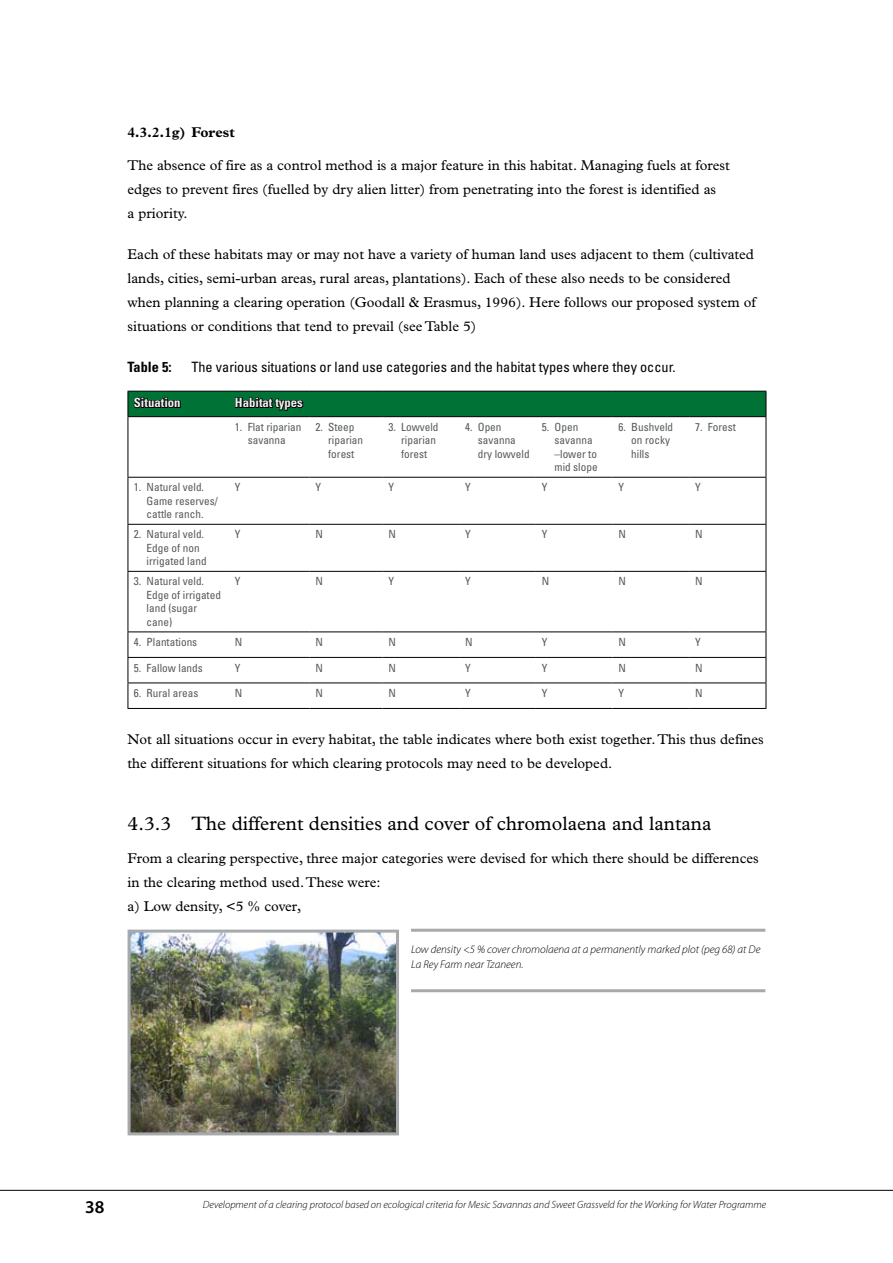
<style>
.page{position:relative;width:893px;height:1263px;background:#fff}
.page>*{position:absolute;margin:0;border:0;box-sizing:border-box;transform-origin:0 0}
.t1{font:19.5px "Plantin Std";color:#000}
.t2{font:600 18px "Myriad Pro";color:#000}
.t3{font:14.25px/24px "Plantin Std";color:#000}
.t4{font:condensed 14.25px "Univers";color:#000}
.t5{font:700 14.25px "Plantin Std";color:#000}
.t6{font:700 condensed 14.25px "Univers LT Std";color:#000}
.t7{font:700 condensed 12.75px "Univers";color:#f1f1f2}
.t8{font:condensed 11.25px/13.5px "Univers LT Std";color:#58595b}
.t9{font:italic 300 11.25px/15px "Myriad Pro";color:#000}
.t10{font:italic 300 10.5px "Myriad Pro";color:#000}
</style>
<div class="page">
<hr style="left:0;top:1190px;width:893px;height:1px;background:#000">
<hr style="left:128px;top:417px;width:1px;height:60px;background:#000">
<hr style="left:766px;top:417px;width:1px;height:60px;background:#000">
<hr style="left:128px;top:477px;width:101px;height:1px;background:#000">
<hr style="left:128px;top:478px;width:1px;height:46px;background:#000">
<hr style="left:229px;top:477px;width:80px;height:1px;background:#000">
<hr style="left:309px;top:477px;width:73px;height:1px;background:#000">
<hr style="left:382px;top:477px;width:77px;height:1px;background:#000">
<hr style="left:459px;top:477px;width:77px;height:1px;background:#000">
<hr style="left:536px;top:477px;width:77px;height:1px;background:#000">
<hr style="left:613px;top:477px;width:76px;height:1px;background:#000">
<hr style="left:689px;top:477px;width:77px;height:1px;background:#000">
<hr style="left:766px;top:478px;width:1px;height:46px;background:#000">
<hr style="left:128px;top:524px;width:101px;height:1px;background:#000">
<hr style="left:128px;top:525px;width:1px;height:46px;background:#000">
<hr style="left:229px;top:524px;width:80px;height:1px;background:#000">
<hr style="left:309px;top:524px;width:73px;height:1px;background:#000">
<hr style="left:382px;top:524px;width:77px;height:1px;background:#000">
<hr style="left:459px;top:524px;width:77px;height:1px;background:#000">
<hr style="left:536px;top:524px;width:77px;height:1px;background:#000">
<hr style="left:613px;top:524px;width:76px;height:1px;background:#000">
<hr style="left:689px;top:524px;width:77px;height:1px;background:#000">
<hr style="left:766px;top:525px;width:1px;height:46px;background:#000">
<hr style="left:128px;top:571px;width:101px;height:1px;background:#000">
<hr style="left:128px;top:572px;width:1px;height:59px;background:#000">
<hr style="left:229px;top:571px;width:80px;height:1px;background:#000">
<hr style="left:309px;top:571px;width:73px;height:1px;background:#000">
<hr style="left:382px;top:571px;width:77px;height:1px;background:#000">
<hr style="left:459px;top:571px;width:77px;height:1px;background:#000">
<hr style="left:536px;top:571px;width:77px;height:1px;background:#000">
<hr style="left:613px;top:571px;width:76px;height:1px;background:#000">
<hr style="left:689px;top:571px;width:77px;height:1px;background:#000">
<hr style="left:766px;top:572px;width:1px;height:59px;background:#000">
<hr style="left:128px;top:631px;width:101px;height:1px;background:#000">
<hr style="left:229px;top:631px;width:80px;height:1px;background:#000">
<hr style="left:309px;top:631px;width:73px;height:1px;background:#000">
<hr style="left:382px;top:631px;width:77px;height:1px;background:#000">
<hr style="left:459px;top:631px;width:77px;height:1px;background:#000">
<hr style="left:536px;top:631px;width:77px;height:1px;background:#000">
<hr style="left:613px;top:631px;width:76px;height:1px;background:#000">
<hr style="left:689px;top:631px;width:77px;height:1px;background:#000">
<hr style="left:128px;top:657px;width:101px;height:1px;background:#000">
<hr style="left:229px;top:657px;width:80px;height:1px;background:#000">
<hr style="left:309px;top:657px;width:73px;height:1px;background:#000">
<hr style="left:382px;top:657px;width:77px;height:1px;background:#000">
<hr style="left:459px;top:657px;width:77px;height:1px;background:#000">
<hr style="left:536px;top:657px;width:77px;height:1px;background:#000">
<hr style="left:613px;top:657px;width:76px;height:1px;background:#000">
<hr style="left:689px;top:657px;width:77px;height:1px;background:#000">
<hr style="left:128px;top:682px;width:101px;height:1px;background:#000">
<svg style="left:128px;top:632px;width:1px;height:76px"></svg>
<hr style="left:229px;top:682px;width:80px;height:1px;background:#000">
<hr style="left:309px;top:682px;width:73px;height:1px;background:#000">
<hr style="left:382px;top:682px;width:77px;height:1px;background:#000">
<hr style="left:459px;top:682px;width:77px;height:1px;background:#000">
<hr style="left:536px;top:682px;width:77px;height:1px;background:#000">
<hr style="left:613px;top:682px;width:76px;height:1px;background:#000">
<hr style="left:689px;top:682px;width:77px;height:1px;background:#000">
<svg style="left:766px;top:632px;width:1px;height:76px"></svg>
<hr style="left:128px;top:708px;width:101px;height:1px;background:#000">
<hr style="left:229px;top:708px;width:80px;height:1px;background:#000">
<hr style="left:309px;top:708px;width:73px;height:1px;background:#000">
<hr style="left:382px;top:708px;width:77px;height:1px;background:#000">
<hr style="left:459px;top:708px;width:77px;height:1px;background:#000">
<hr style="left:536px;top:708px;width:77px;height:1px;background:#000">
<hr style="left:613px;top:708px;width:76px;height:1px;background:#000">
<hr style="left:689px;top:708px;width:77px;height:1px;background:#000">
<svg style="left:128px;top:390px;width:639px;height:30px;background:#1e7547"></svg>
<img style="left:132px;top:933px;width:263px;height:198px">
<div style="left:128px;top:929px;width:271px;height:206px;border:3px solid #a7a9ac"></div>
<hr style="left:411px;top:929px;width:354px;height:3px;background:#a7a9ac">
<hr style="left:411px;top:989px;width:354px;height:3px;background:#a7a9ac">
<p class="t5" style="left:128px;top:124px;width:109px">4.3.2.1g) Forest</p>
<p class="t3" style="left:128px;top:153px;width:604px">The absence of fire as a control method is a major feature in this habitat. Managing fuels at forest edges to prevent fires (fuelled by dry alien litter) from penetrating into the forest is identified as<br>a priority.</p>
<p class="t3" style="left:128px;top:242px;width:630px">Each of these habitats may or may not have a variety of human land uses adjacent to them (cultivated lands, cities, semi-urban areas, rural areas, plantations). Each of these also needs to be considered when planning a clearing operation (Goodall &amp; Erasmus, 1996). Here follows our proposed system of situations or conditions that tend to prevail (see Table 5)</p>
<p class="t6" style="left:128px;top:358px;width:46px">Table 5:</p>
<p class="t4" style="left:191px;top:358px;width:486px">The various situations or land use categories and the habitat types where they occur.</p>
<p class="t7" style="left:134px;top:395px;width:48px">Situation</p>
<p class="t7" style="left:235px;top:395px;width:69px">Habitat types</p>
<p class="t8" style="left:235px;top:420px;width:68px;text-align:center">1. Flat riparian savanna</p>
<p class="t8" style="left:328px;top:420px;width:36px;text-indent:-13px">2. Steep riparian forest</p>
<p class="t8" style="left:401px;top:420px;width:39px;text-indent:-13px">3. Lowveld riparian forest</p>
<p class="t8" style="left:478px;top:420px;width:53px;text-indent:-13px">4. Open savanna dry lowveld</p>
<p class="t8" style="left:555px;top:420px;width:45px;text-indent:-13px">5. Open savanna –lower to mid slope</p>
<p class="t8" style="left:631px;top:420px;width:43px;text-indent:-13px">6. Bushveld on rocky hills</p>
<p class="t8" style="left:695px;top:420px;width:42px">7. Forest</p>
<p class="t8" style="left:147px;top:480px;width:73px;text-indent:-13px">1. Natural veld.<br>Game reserves/ cattle ranch.</p>
<p class="t8" style="left:235px;top:480px;width:7px">Y</p>
<p class="t8" style="left:315px;top:480px;width:7px">Y</p>
<p class="t8" style="left:388px;top:480px;width:7px">Y</p>
<p class="t8" style="left:465px;top:480px;width:7px">Y</p>
<p class="t8" style="left:542px;top:480px;width:7px">Y</p>
<p class="t8" style="left:618px;top:480px;width:7px">Y</p>
<p class="t8" style="left:695px;top:480px;width:7px">Y</p>
<p class="t8" style="left:147px;top:527px;width:61px;text-indent:-13px">2. Natural veld.<br>Edge of non irrigated land</p>
<p class="t8" style="left:235px;top:527px;width:7px">Y</p>
<p class="t8" style="left:315px;top:527px;width:9px">N</p>
<p class="t8" style="left:388px;top:527px;width:9px">N</p>
<p class="t8" style="left:465px;top:527px;width:7px">Y</p>
<p class="t8" style="left:542px;top:527px;width:7px">Y</p>
<p class="t8" style="left:618px;top:527px;width:9px">N</p>
<p class="t8" style="left:695px;top:527px;width:9px">N</p>
<p class="t8" style="left:147px;top:574px;width:76px;text-indent:-13px">3. Natural veld.<br>Edge of irrigated land (sugar cane)</p>
<p class="t8" style="left:235px;top:574px;width:7px">Y</p>
<p class="t8" style="left:315px;top:574px;width:9px">N</p>
<p class="t8" style="left:388px;top:574px;width:7px">Y</p>
<p class="t8" style="left:465px;top:574px;width:7px">Y</p>
<p class="t8" style="left:542px;top:574px;width:9px">N</p>
<p class="t8" style="left:618px;top:574px;width:9px">N</p>
<p class="t8" style="left:695px;top:574px;width:9px">N</p>
<p class="t8" style="left:134px;top:635px;width:65px">4. Plantations</p>
<p class="t8" style="left:235px;top:635px;width:9px">N</p>
<p class="t8" style="left:315px;top:635px;width:9px">N</p>
<p class="t8" style="left:388px;top:635px;width:9px">N</p>
<p class="t8" style="left:465px;top:635px;width:9px">N</p>
<p class="t8" style="left:542px;top:635px;width:7px">Y</p>
<p class="t8" style="left:618px;top:635px;width:9px">N</p>
<p class="t8" style="left:695px;top:635px;width:7px">Y</p>
<p class="t8" style="left:134px;top:661px;width:70px">5. Fallow lands</p>
<p class="t8" style="left:235px;top:661px;width:7px">Y</p>
<p class="t8" style="left:315px;top:661px;width:9px">N</p>
<p class="t8" style="left:388px;top:661px;width:9px">N</p>
<p class="t8" style="left:465px;top:661px;width:7px">Y</p>
<p class="t8" style="left:542px;top:661px;width:7px">Y</p>
<p class="t8" style="left:618px;top:661px;width:9px">N</p>
<p class="t8" style="left:695px;top:661px;width:9px">N</p>
<p class="t8" style="left:134px;top:686px;width:66px">6. Rural areas</p>
<p class="t8" style="left:235px;top:686px;width:9px">N</p>
<p class="t8" style="left:315px;top:686px;width:9px">N</p>
<p class="t8" style="left:388px;top:686px;width:9px">N</p>
<p class="t8" style="left:465px;top:686px;width:7px">Y</p>
<p class="t8" style="left:542px;top:686px;width:7px">Y</p>
<p class="t8" style="left:618px;top:686px;width:7px">Y</p>
<p class="t8" style="left:695px;top:686px;width:9px">N</p>
<p class="t3" style="left:128px;top:727px;width:638px">Not all situations occur in every habitat, the table indicates where both exist together. This thus defines the different situations for which clearing protocols may need to be developed.</p>
<h1 class="t1" style="left:128px;top:812px;width:585px">4.3.3 The different densities and cover of chromolaena and lantana</h1>
<p class="t3" style="left:128px;top:846px;width:633px">From a clearing perspective, three major categories were devised for which there should be differences in the clearing method used. These were:<br>a) Low density, &lt;5 % cover,</p>
<p class="t9" style="left:411px;top:942px;width:351px">Low density &lt;5 % cover chromolaena at a permanently marked plot (peg 68) at De<br>La Rey Farm near Tzaneen.</p>
<p class="t2" style="left:85px;top:1195px;width:20px">38</p>
<p class="t10" style="left:203px;top:1198px;width:565px">Development of a clearing protocol based on ecological criteria for Mesic Savannas and Sweet Grassveld for the Working for Water Programme</p>
</div>
